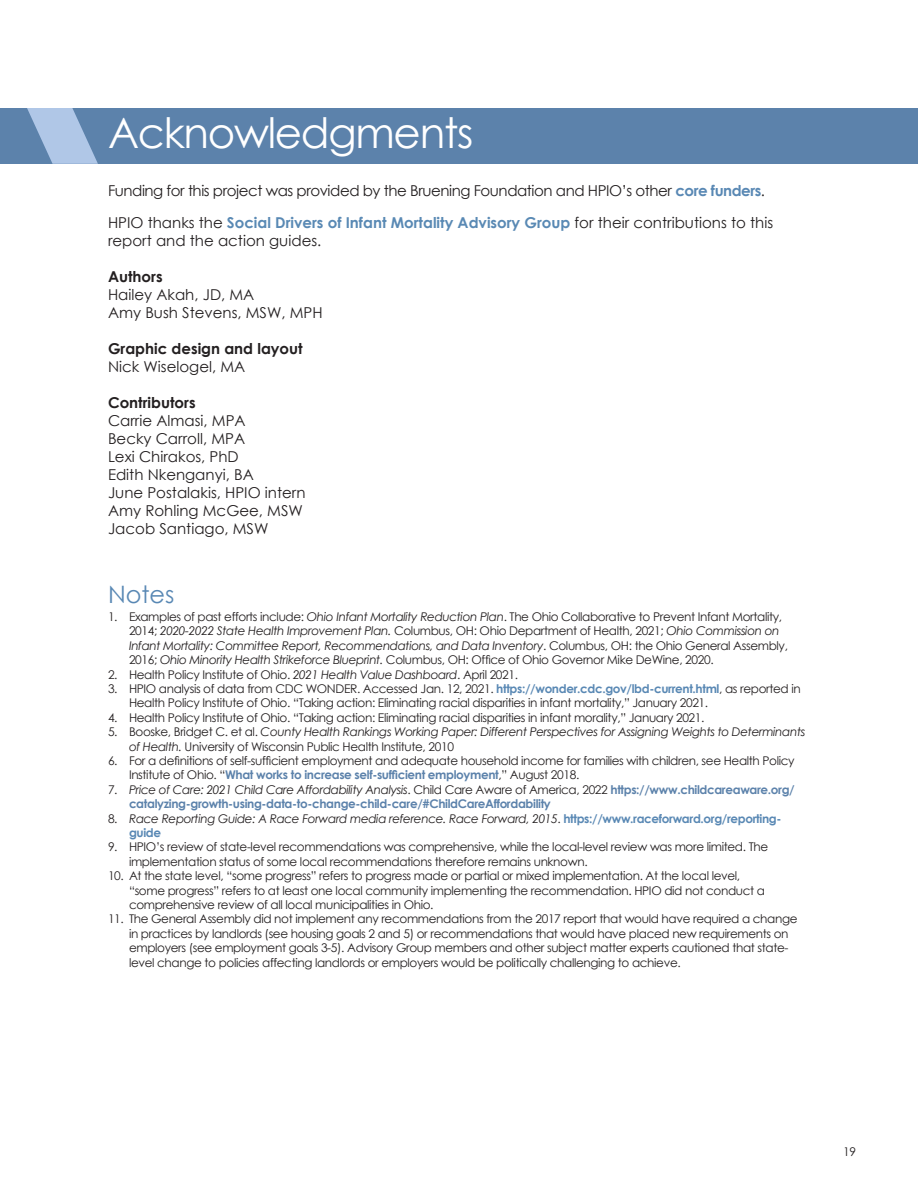
<style>
.page{position:relative;width:918px;height:1188px;background:#fff}
.page>*{position:absolute;margin:0;border:0;box-sizing:border-box;transform-origin:0 0}
.t1{font:42px "Century Gothic";letter-spacing:-.03em;color:#fff}
.t2{font:24px "Century Gothic";color:#5988b4}
.t3{font:15px/18px "Century Gothic";color:#231f20}
.t4{font:15px "Century Gothic";letter-spacing:-.03em;color:#231f20}
.t5{font:700 15px "Century Gothic";color:#231f20}
.t6{font:12px/14.4px "Century Gothic";letter-spacing:-.03em;color:#231f20}
.t7{font:italic 12px/14.4px "Century Gothic";letter-spacing:-.03em;color:#231f20}
.t8{font:700 12px/14.4px "Century Gothic";letter-spacing:-.03em;color:#5c82ab}
.s1{font-weight:700;color:#5988b4}
.s2{font-weight:700;color:#5989b4}
.s3{font-style:italic}
.s4{font-style:normal}
.s5{font-weight:700;color:#5c82ab}
.s6{font-weight:400;color:#231f20}
.s7{font-weight:400;font-style:italic;color:#231f20}
.s8{font-weight:700;font-style:normal;color:#5988b4}
</style>
<div class="page">
<div style="left:0;top:108px;width:918px;height:56px;background:#5c82ab"></div>
<svg style="left:27px;top:108px;width:71px;height:56px"></svg>
<h1 class="t1" style="left:108px;top:103px;width:367px">Acknowledgments</h1>
<p class="t4" style="left:108px;top:180px;width:659px">Funding for this project was provided by the Bruening Foundation and HPIO’s other <span class="s1">core funders</span>.</p>
<p class="t3" style="left:108px;top:213px;width:667px">HPIO thanks the <span class="s2">Social Drivers of Infant Mortality Advisory Group</span> for their contributions to this report and the action guides.</p>
<p class="t5" style="left:108px;top:265px;width:56px">Authors</p>
<p class="t3" style="left:108px;top:285px;width:216px">Hailey Akah, JD, MA<br>Amy Bush Stevens, MSW, MPH</p>
<p class="t5" style="left:108px;top:337px;width:196px">Graphic design and layout</p>
<p class="t3" style="left:108px;top:357px;width:139px">Nick Wiselogel, MA</p>
<p class="t5" style="left:108px;top:391px;width:89px">Contributors</p>
<p class="t3" style="left:108px;top:411px;width:199px">Carrie Almasi, MPA<br>Becky Carroll, MPA<br>Lexi Chirakos, PhD<br>Edith Nkenganyi, BA<br>June Postalakis, HPIO intern<br>Amy Rohling McGee, MSW<br>Jacob Santiago, MSW</p>
<h2 class="t2" style="left:108px;top:578px;width:68px">Notes</h2>
<p class="t6" style="left:129px;top:609px;width:661px;text-indent:-21px">1. Examples of past efforts include: <span class="s3">Ohio Infant Mortality Reduction Plan</span>. The Ohio Collaborative to Prevent Infant Mortality, 2014; <span class="s3">2020-2022 State Health Improvement Plan.</span> Columbus, OH: Ohio Department of Health, 2021; <span class="s3">Ohio Commission on Infant Mortality: Committee Report, Recommendations, and Data Inventory</span>. Columbus, OH: the Ohio General Assembly, 2016; <span class="s3">Ohio Minority Health Strikeforce Blueprint.</span> Columbus, OH: Office of Ohio Governor Mike DeWine, 2020.</p>
<p class="t6" style="left:108px;top:667px;width:412px">2. Health Policy Institute of Ohio. <span class="s3">2021 Health Value Dashboard</span>. April 2021.</p>
<p class="t6" style="left:129px;top:681px;width:673px;text-indent:-21px">3. HPIO analysis of data from CDC WONDER. Accessed Jan. 12, 2021. <span class="s1">https://wonder.cdc.gov/lbd-current.html</span>, as reported in<br>Health Policy Institute of Ohio. “Taking action: Eliminating racial disparities in infant mortality,” January 2021.</p>
<p class="t6" style="left:108px;top:710px;width:598px">4. Health Policy Institute of Ohio. “Taking action: Eliminating racial disparities in infant morality,” January 2021.</p>
<p class="t7" style="left:129px;top:724px;width:678px;text-indent:-21px"><span class="s4">5. Booske, Bridget C. et al.</span> County Health Rankings Working Paper: Different Perspectives for Assigning Weights to Determinants of Health. <span class="s4">University of Wisconsin Public Health Institute, 2010</span></p>
<p class="t6" style="left:129px;top:753px;width:667px;text-indent:-21px">6. For a definitions of self-sufficient employment and adequate household income for families with children, see Health Policy<br>Institute of Ohio. “<span class="s5">What works to increase self-sufficient employment</span>,” August 2018.</p>
<p class="t8" style="left:129px;top:782px;width:667px;text-indent:-21px"><span class="s6">7.</span> <span class="s7">Price of Care: 2021 Child Care Affordability Analysis</span><span class="s6">. Child Care Aware of America, 2022</span> https://www.childcareaware.org/ catalyzing-growth-using-data-to-change-child-care/#ChildCareAffordability</p>
<p class="t7" style="left:129px;top:811px;width:654px;text-indent:-21px"><span class="s4">8.</span> Race Reporting Guide: A Race Forward media reference. Race Forward, 2015<span class="s4">.</span> <span class="s8">https://www.raceforward.org/reporting&shy;guide</span></p>
<p class="t6" style="left:129px;top:840px;width:641px;text-indent:-21px">9. HPIO’s review of state-level recommendations was comprehensive, while the local-level review was more limited. The implementation status of some local recommendations therefore remains unknown.</p>
<p class="t6" style="left:129px;top:868px;width:638px;text-indent:-21px">10. At the state level, “some progress” refers to progress made or partial or mixed implementation. At the local level, “some progress” refers to at least one local community implementing the recommendation. HPIO did not conduct a comprehensive review of all local municipalities in Ohio.</p>
<p class="t6" style="left:129px;top:912px;width:670px;text-indent:-21px">11. The General Assembly did not implement any recommendations from the 2017 report that would have required a change in practices by landlords (see housing goals 2 and 5) or recommendations that would have placed new requirements on employers (see employment goals 3-5). Advisory Group members and other subject matter experts cautioned that state&shy;level change to policies affecting landlords or employers would be politically challenging to achieve.</p>
<p class="t6" style="left:843px;top:1145px;width:15px">19</p>
</div>
